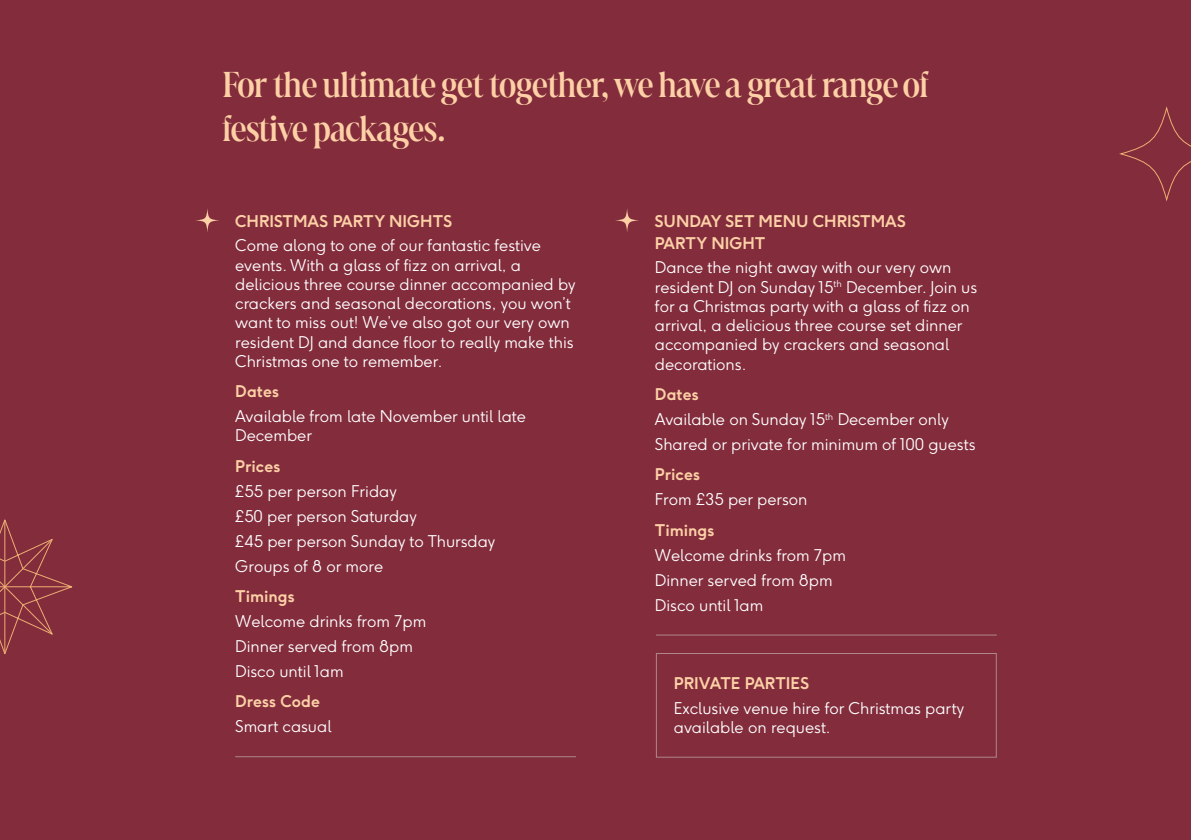
<style>
.page{position:relative;width:1191px;height:840px;background:#fff}
.page>*{position:absolute;margin:0;border:0;box-sizing:border-box;transform-origin:0 0}
.t1{font:300 38px/44px "Marlide Display";letter-spacing:-.01em;color:#fdd0a6}
.t2{font:300 16px/19.2px "F37 Ginger";color:#fff}
.t3{font:700 16px/22px "F37 Ginger";color:#fdd0a6}
</style>
<div class="page">
<div style="left:0;top:0;width:1191px;height:839px;background:#822c3c"></div>
<svg style="left:1120px;top:107px;width:71px;height:93px"></svg>
<hr style="left:235px;top:755px;width:341px;height:1px;background:#af868d">
<hr style="left:656px;top:634px;width:340px;height:1px;background:#af868d">
<svg style="left:615px;top:208px;width:24px;height:24px"></svg>
<svg style="left:195px;top:208px;width:25px;height:24px"></svg>
<div style="left:656px;top:652px;width:340px;height:105px;border:1px solid #af868d"></div>
<svg style="left:0;top:519px;width:73px;height:135px"></svg>
<p class="t1" style="left:222px;top:60px;width:707px">For the ultimate get together, we have a great range of festive packages.</p>
<p class="t3" style="left:235px;top:211px;width:218px">CHRISTMAS PARTY NIGHTS</p>
<p class="t2" style="left:235px;top:237px;width:342px">Come along to one of our fantastic festive events. With a glass of fizz on arrival, a delicious three course dinner accompanied by crackers and seasonal decorations, you won’t want to miss out! We’ve also got our very own resident DJ and dance floor to really make this Christmas one to remember.</p>
<p class="t3" style="left:235px;top:382px;width:46px">Dates</p>
<p class="t2" style="left:235px;top:408px;width:292px">Available from late November until late<br>December</p>
<p class="t3" style="left:235px;top:456px;width:47px">Prices</p>
<p class="t2" style="left:235px;top:482px;width:163px">£55 per person Friday</p>
<p class="t2" style="left:235px;top:507px;width:183px">£50 per person Saturday</p>
<p class="t2" style="left:235px;top:532px;width:261px">£45 per person Sunday to Thursday</p>
<p class="t2" style="left:235px;top:557px;width:150px">Groups of 8 or more</p>
<p class="t3" style="left:235px;top:586px;width:61px">Timings</p>
<p class="t2" style="left:235px;top:612px;width:193px">Welcome drinks from 7pm</p>
<p class="t2" style="left:235px;top:637px;width:179px">Dinner served from 8pm</p>
<p class="t2" style="left:235px;top:662px;width:110px">Disco until 1am</p>
<p class="t3" style="left:235px;top:691px;width:86px">Dress Code</p>
<p class="t2" style="left:235px;top:718px;width:98px">Smart casual</p>
<p class="t3" style="left:655px;top:211px;width:253px">SUNDAY SET MENU CHRISTMAS<br>PARTY NIGHT</p>
<p class="t2" style="left:655px;top:259px;width:324px">Dance the night away with our very own resident DJ on Sunday 15<sup>th</sup> December. Join us for a Christmas party with a glass of fizz on arrival, a delicious three course set dinner accompanied by crackers and seasonal decorations.</p>
<p class="t3" style="left:655px;top:384px;width:46px">Dates</p>
<p class="t2" style="left:655px;top:411px;width:295px">Available on Sunday 15<sup>th</sup> December only</p>
<p class="t2" style="left:655px;top:436px;width:322px">Shared or private for minimum of 100 guests</p>
<p class="t3" style="left:655px;top:465px;width:47px">Prices</p>
<p class="t2" style="left:655px;top:491px;width:154px">From £35 per person</p>
<p class="t3" style="left:655px;top:520px;width:61px">Timings</p>
<p class="t2" style="left:655px;top:546px;width:193px">Welcome drinks from 7pm</p>
<p class="t2" style="left:655px;top:571px;width:179px">Dinner served from 8pm</p>
<p class="t2" style="left:655px;top:596px;width:110px">Disco until 1am</p>
<p class="t3" style="left:674px;top:673px;width:137px">PRIVATE PARTIES</p>
<p class="t2" style="left:674px;top:699px;width:291px">Exclusive venue hire for Christmas party available on request.</p>
</div>
